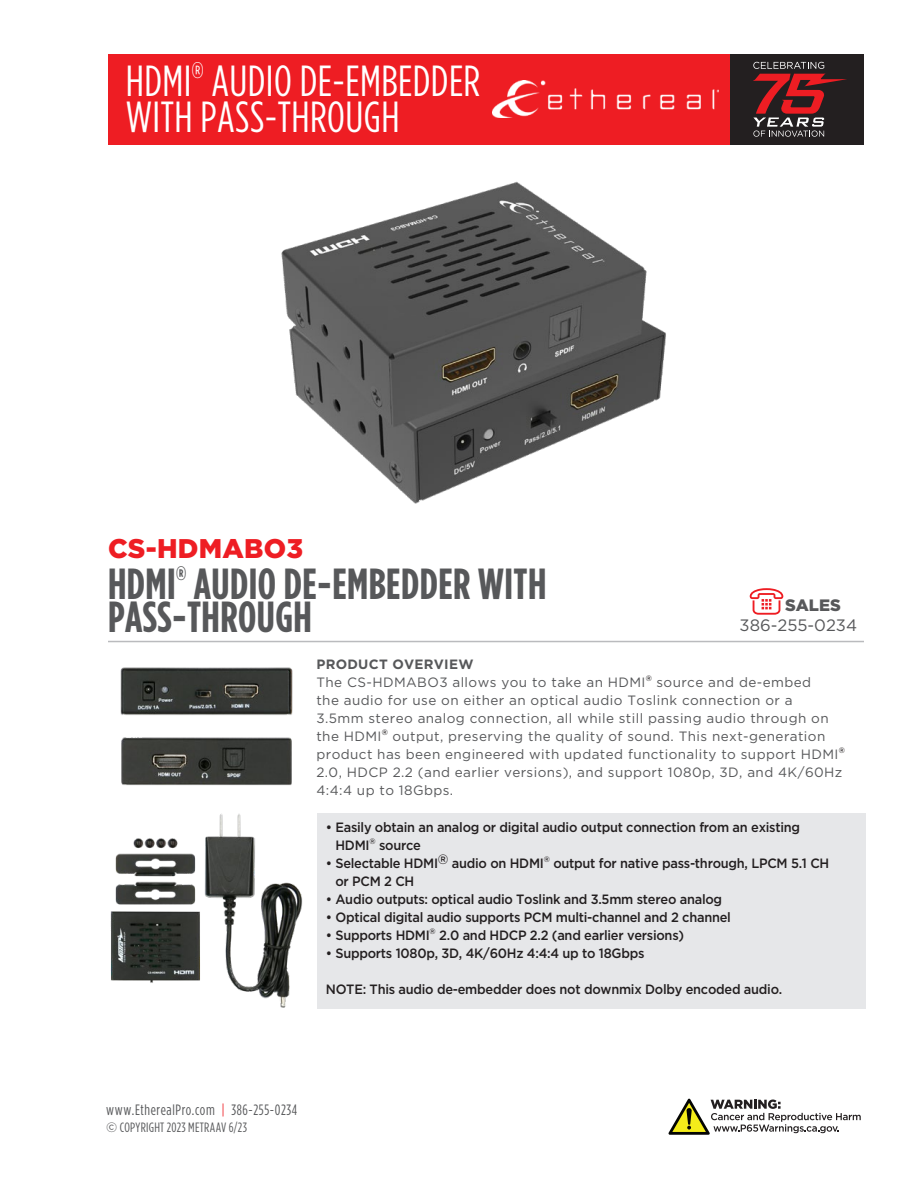
<style>
.page{position:relative;width:918px;height:1188px;background:#fff}
.page>*{position:absolute;margin:0;border:0;box-sizing:border-box;transform-origin:0 0}
.t1{font:43.5px/36px "Gotham Condensed";letter-spacing:.01em;color:#fff}
.t2{font:700 43.5px "Gotham Condensed";letter-spacing:.01em;color:#57585a}
.t3{font:900 27px "Gotham";letter-spacing:.01em;color:#ee1d23}
.t4{font:700 19.5px "Gotham Condensed";color:#57585a}
.t5{font:16.5px "Gotham";color:#57585a}
.t6{font:900 16.5px "Gotham";color:#57585a}
.t7{font:15px "Gotham Condensed";letter-spacing:.04em;color:#57585a}
.t8{font:500 13.5px/18px "Gotham";letter-spacing:-.02em;color:#231f20;scale:.95 1}
.t9{font:13.5px/18px "Gotham";letter-spacing:.03em;color:#57585a}
.t10{font:13.5px "Gotham Condensed";letter-spacing:.02em;color:#57585a}
.s1{font-weight:700}
.s2{color:#ee1d23}
.s3{font-family:"Gotham"}
</style>
<div class="page">
<div style="left:108px;top:54px;width:756px;height:91px;background:#ee1d23"></div>
<div style="left:730px;top:54px;width:134px;height:91px;background:#231f20"></div>
<hr style="left:108px;top:641px;width:756px;height:1px;background:#babbbe">
<svg style="left:668px;top:1099px;width:193px;height:36px"></svg>
<svg style="left:753px;top:62px;width:94px;height:75px"></svg>
<img style="left:492px;top:81px;width:226px;height:36px">
<svg style="left:750px;top:588px;width:33px;height:27px"></svg>
<div style="left:317px;top:813px;width:549px;height:196px;background:#e6e7e9"></div>
<img style="left:120px;top:667px;width:173px;height:48px">
<img style="left:110px;top:814px;width:193px;height:194px">
<img style="left:121px;top:737px;width:171px;height:49px">
<img style="left:281px;top:181px;width:385px;height:323px">
<h1 class="t1" style="left:126px;top:62px;width:356px">HDMI<sup>®</sup> AUDIO DE-EMBEDDER<br>WITH PASS-THROUGH</h1>
<h2 class="t3" style="left:108px;top:533px;width:197px">CS-HDMABO3</h2>
<h3 class="t4" style="left:176px;top:562px;width:12px">®</h3>
<h1 class="t2" style="left:108px;top:593px;width:205px">PASS-THROUGH</h1>
<h1 class="t2" style="left:108px;top:560px;width:440px">HDMI AUDIO DE-EMBEDDER WITH</h1>
<p class="t6" style="left:785px;top:595px;width:57px">SALES</p>
<p class="t5" style="left:740px;top:616px;width:119px">386-255-0234</p>
<p class="t9" style="left:316px;top:655px;width:530px"><span class="s1">PRODUCT OVERVIEW<br></span>The CS-HDMABO3 allows you to take an HDMI<sup>®</sup> source and de-embed<br>the audio for use on either an optical audio Toslink connection or a<br>3.5mm stereo analog connection, all while still passing audio through on the HDMI<sup>®</sup> output, preserving the quality of sound. This next-generation product has been engineered with updated functionality to support HDMI<sup>® </sup>2.0, HDCP 2.2 (and earlier versions), and support 1080p, 3D, and 4K/60Hz 4:4:4 up to 18Gbps.</p>
<p class="t8" style="left:335px;top:818px;width:491px;text-indent:-10px">• Easily obtain an analog or digital audio output connection from an existing<br>HDMI<sup>®</sup> source</p>
<p class="t8" style="left:335px;top:854px;width:521px;text-indent:-10px">• Selectable HDMI® audio on HDMI<sup>®</sup> output for native pass-through, LPCM 5.1 CH or PCM 2 CH</p>
<p class="t8" style="left:326px;top:890px;width:419px">• Audio outputs: optical audio Toslink and 3.5mm stereo analog</p>
<p class="t8" style="left:326px;top:908px;width:428px">• Optical digital audio supports PCM multi-channel and 2 channel</p>
<p class="t8" style="left:326px;top:926px;width:379px">• Supports HDMI<sup>®</sup> 2.0 and HDCP 2.2 (and earlier versions)</p>
<p class="t8" style="left:326px;top:944px;width:337px">• Supports 1080p, 3D, 4K/60Hz 4:4:4 up to 18Gbps</p>
<p class="t8" style="left:326px;top:980px;width:482px">NOTE: This audio de-embedder does not downmix Dolby encoded audio.</p>
<p class="t7" style="left:106px;top:1102px;width:193px">www.EtherealPro.com <span class="s2">|</span> 386-255-0234</p>
<p class="t10" style="left:106px;top:1120px;width:142px"><span class="s3">©</span> COPYRIGHT 2023 METRAAV 6/23</p>
</div>
